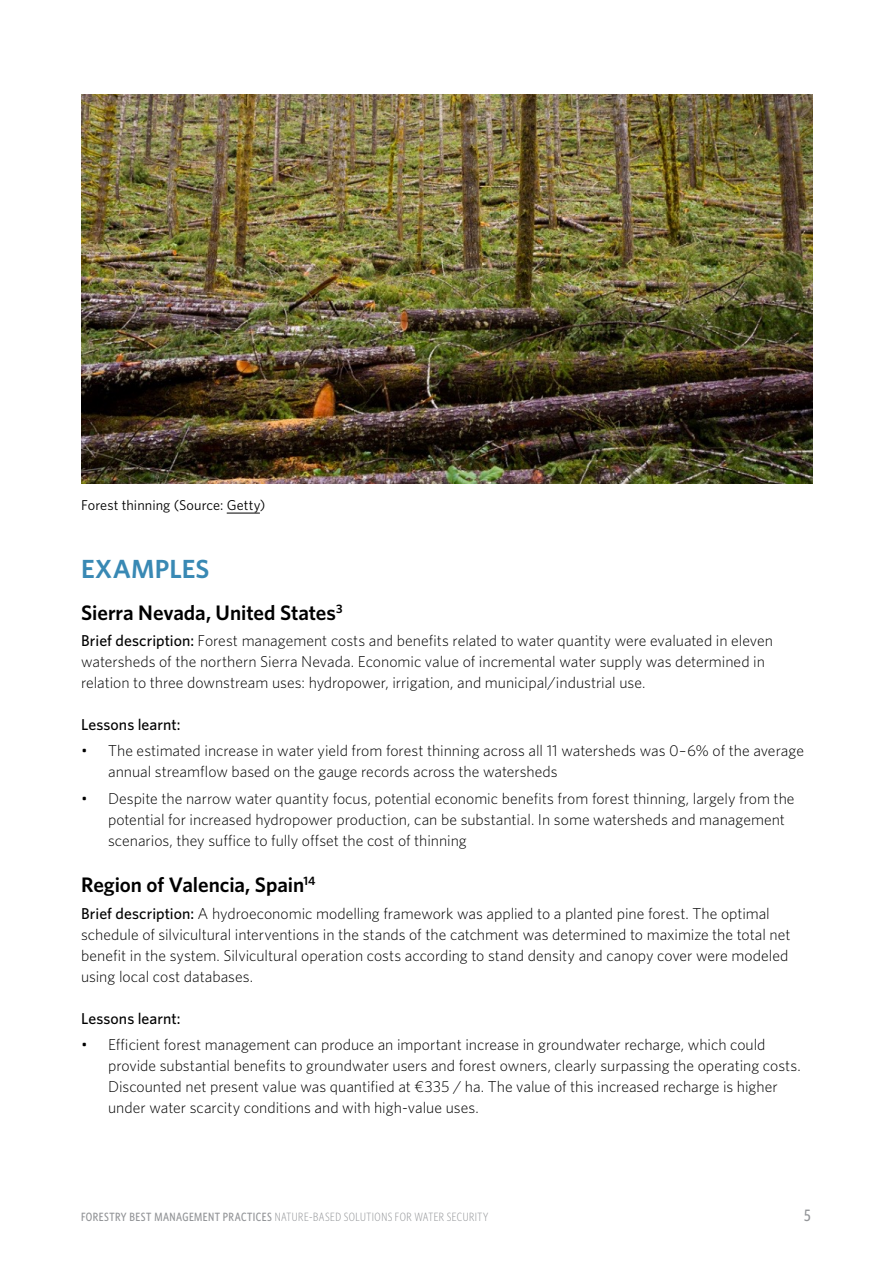
<style>
.page{position:relative;width:894px;height:1263px;background:#fff}
.page>*{position:absolute;margin:0;border:0;box-sizing:border-box;transform-origin:0 0}
.t1{font:600 26.25px "Whitney";letter-spacing:.005em;color:#3989b4}
.t2{font:600 21px "Whitney";letter-spacing:-.005em;color:#000}
.t3{font:500 16.5px "Whitney Condensed";color:#939598}
.t4{font:300 15.75px/21px "Whitney";letter-spacing:-.005em;color:#000}
.t5{font:500 15.75px "Whitney";letter-spacing:.005em;color:#000}
.t6{font:14.25px "Whitney";letter-spacing:.005em;color:#000}
.t7{font:300 12px "Whitney Condensed";letter-spacing:.04em;color:#939598}
.s1{font-weight:500}
</style>
<div class="page">
<hr style="left:227px;top:513px;width:33px;height:1px;background:#000">
<img style="left:81px;top:94px;width:731px;height:389px">
<p class="t6" style="left:81px;top:495px;width:186px">Forest thinning (Source: Getty)</p>
<h1 class="t1" style="left:81px;top:551px;width:130px">EXAMPLES</h1>
<h2 class="t2" style="left:81px;top:598px;width:263px">Sierra Nevada, United States<sup>3</sup></h2>
<p class="t4" style="left:81px;top:629px;width:693px"><span class="s1">Brief description:</span> Forest management costs and benefits related to water quantity were evaluated in eleven watersheds of the northern Sierra Nevada. Economic value of incremental water supply was determined in relation to three downstream uses: hydropower, irrigation, and municipal/industrial use.</p>
<p class="t5" style="left:81px;top:714px;width:101px">Lessons learnt:</p>
<p class="t4" style="left:108px;top:740px;width:697px;text-indent:-27px">• The estimated increase in water yield from forest thinning across all 11 watersheds was 0–6% of the average annual streamflow based on the gauge records across the watersheds</p>
<p class="t4" style="left:108px;top:787px;width:687px;text-indent:-27px">• Despite the narrow water quantity focus, potential economic benefits from forest thinning, largely from the potential for increased hydropower production, can be substantial. In some watersheds and management scenarios, they suffice to fully offset the cost of thinning</p>
<h2 class="t2" style="left:81px;top:870px;width:236px">Region of Valencia, Spain<sup>14</sup></h2>
<p class="t4" style="left:81px;top:902px;width:710px"><span class="s1">Brief description:</span> A hydroeconomic modelling framework was applied to a planted pine forest. The optimal schedule of silvicultural interventions in the stands of the catchment was determined to maximize the total net benefit in the system. Silvicultural operation costs according to stand density and canopy cover were modeled using local cost databases.</p>
<p class="t5" style="left:81px;top:1008px;width:101px">Lessons learnt:</p>
<p class="t4" style="left:108px;top:1034px;width:694px;text-indent:-27px">• Efficient forest management can produce an important increase in groundwater recharge, which could provide substantial benefits to groundwater users and forest owners, clearly surpassing the operating costs.<br>Discounted net present value was quantified at €335 / ha. The value of this increased recharge is higher under water scarcity conditions and with high-value uses.</p>
<p class="t7" style="left:81px;top:1210px;width:408px"><span class="s1">FORESTRY BEST MANAGEMENT PRACTICES</span> NATURE-BASED SOLUTIONS FOR WATER SECURITY</p>
<p class="t3" style="left:803px;top:1205px;width:8px">5</p>
</div>
